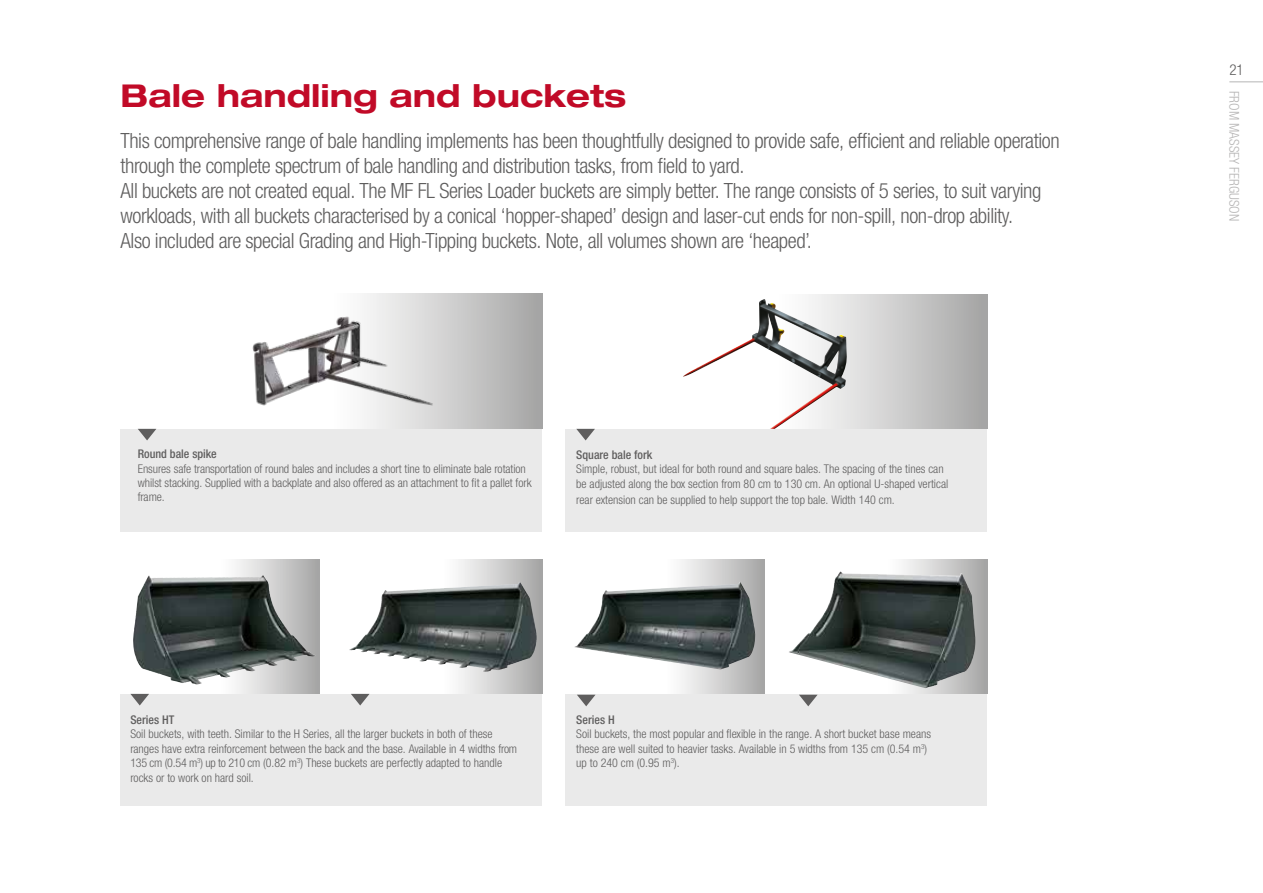
<style>
.page{position:relative;width:1263px;height:893px;background:#fff}
.page>*{position:absolute;margin:0;border:0;box-sizing:border-box;transform-origin:0 0}
.t1{font:700 expanded 31.5px "Helvetica Neue LTW1 G";color:#c10a27}
.t2{font:300 condensed 21px/25.2px "Helvetica Neue LTW1 G";letter-spacing:-.02em;color:#5f5e5e}
.t3{font:300 condensed 15px "Helvetica Neue LTW1 G";color:#5f5e5e}
.t4{font:300 condensed 13.5px "Helvetica Neue LTW1 G";color:#b6b5b5}
.t5{font:300 condensed 12px/14.4px "Helvetica Neue LTW1 G";color:#5f5e5e}
.t6{font:500 condensed 12px "Helvetica Neue LTW1 G";color:#5f5e5e}
</style>
<div class="page">
<svg style="left:789px;top:560px;width:198px;height:134px"></svg>
<img style="left:817px;top:572px;width:23px;height:51px">
<svg style="left:681px;top:560px;width:84px;height:134px;background:#b1b2b2"></svg>
<img style="left:574px;top:584px;width:165px;height:86px">
<svg style="left:130px;top:560px;width:190px;height:134px"></svg>
<img style="left:135px;top:575px;width:126px;height:46px">
<svg style="left:350px;top:560px;width:192px;height:134px"></svg>
<img style="left:349px;top:582px;width:170px;height:68px">
<svg style="left:576px;top:295px;width:411px;height:134px"></svg>
<img style="left:683px;top:300px;width:164px;height:129px">
<div style="left:121px;top:694px;width:421px;height:112px;background:#eaeaea"></div>
<div style="left:566px;top:429px;width:421px;height:102px;background:#eaeaea"></div>
<div style="left:566px;top:694px;width:421px;height:112px;background:#eaeaea"></div>
<svg style="left:577px;top:695px;width:18px;height:11px"></svg>
<svg style="left:799px;top:695px;width:19px;height:11px"></svg>
<svg style="left:130px;top:694px;width:19px;height:11px"></svg>
<svg style="left:351px;top:694px;width:18px;height:11px"></svg>
<svg style="left:576px;top:429px;width:19px;height:11px"></svg>
<svg style="left:138px;top:294px;width:404px;height:135px"></svg>
<img style="left:249px;top:313px;width:188px;height:96px">
<div style="left:121px;top:429px;width:421px;height:102px;background:#eaeaea"></div>
<svg style="left:138px;top:429px;width:18px;height:11px"></svg>
<hr style="left:1229px;top:81px;width:34px;height:1px;background:#b6b5b5">
<h1 class="t1" style="left:120px;top:75px;width:507px">Bale handling and buckets</h1>
<p class="t2" style="left:120px;top:128px;width:941px">This comprehensive range of bale handling implements has been thoughtfully designed to provide safe, efficient and reliable operation through the complete spectrum of bale handling and distribution tasks, from field to yard.<br>All buckets are not created equal. The MF FL Series Loader buckets are simply better. The range consists of 5 series, to suit varying workloads, with all buckets characterised by a conical ‘hopper-shaped’ design and laser-cut ends for non-spill, non-drop ability.<br>Also included are special Grading and High-Tipping buckets. Note, all volumes shown are ‘heaped’.</p>
<p class="t6" style="left:138px;top:447px;width:81px">Round bale spike</p>
<p class="t5" style="left:138px;top:461px;width:395px">Ensures safe transportation of round bales and includes a short tine to eliminate bale rotation whilst stacking. Supplied with a backplate and also offered as an attachment to fit a pallet fork frame.</p>
<p class="t6" style="left:576px;top:447px;width:78px">Square bale fork</p>
<p class="t5" style="left:576px;top:462px;width:374px">Simple, robust, but ideal for both round and square bales. The spacing of the tines can be adjusted along the box section from 80 cm to 130 cm. An optional U-shaped vertical</p>
<p class="t5" style="left:576px;top:493px;width:320px">rear extension can be supplied to help support the top bale. Width 140 cm.</p>
<p class="t6" style="left:130px;top:712px;width:46px">Series HT</p>
<p class="t5" style="left:130px;top:727px;width:388px">Soil buckets, with teeth. Similar to the H Series, all the larger buckets in both of these ranges have extra reinforcement between the back and the base. Available in 4 widths from 135 cm (0.54 m<sup>3</sup>) up to 210 cm (0.82 m<sup>3</sup>) These buckets are perfectly adapted to handle rocks or to work on hard soil.</p>
<p class="t6" style="left:576px;top:712px;width:40px">Series H</p>
<p class="t5" style="left:576px;top:727px;width:356px">Soil buckets, the most popular and flexible in the range. A short bucket base means these are well suited to heavier tasks. Available in 5 widths from 135 cm (0.54 m<sup>3</sup>) up to 240 cm (0.95 m<sup>3</sup>).</p>
<p class="t3" style="left:1229px;top:61px;width:16px">21</p>
<p class="t4" style="left:1242px;top:91px;width:132px;rotate:90deg">FROM MASSEY FERGUSON</p>
</div>
